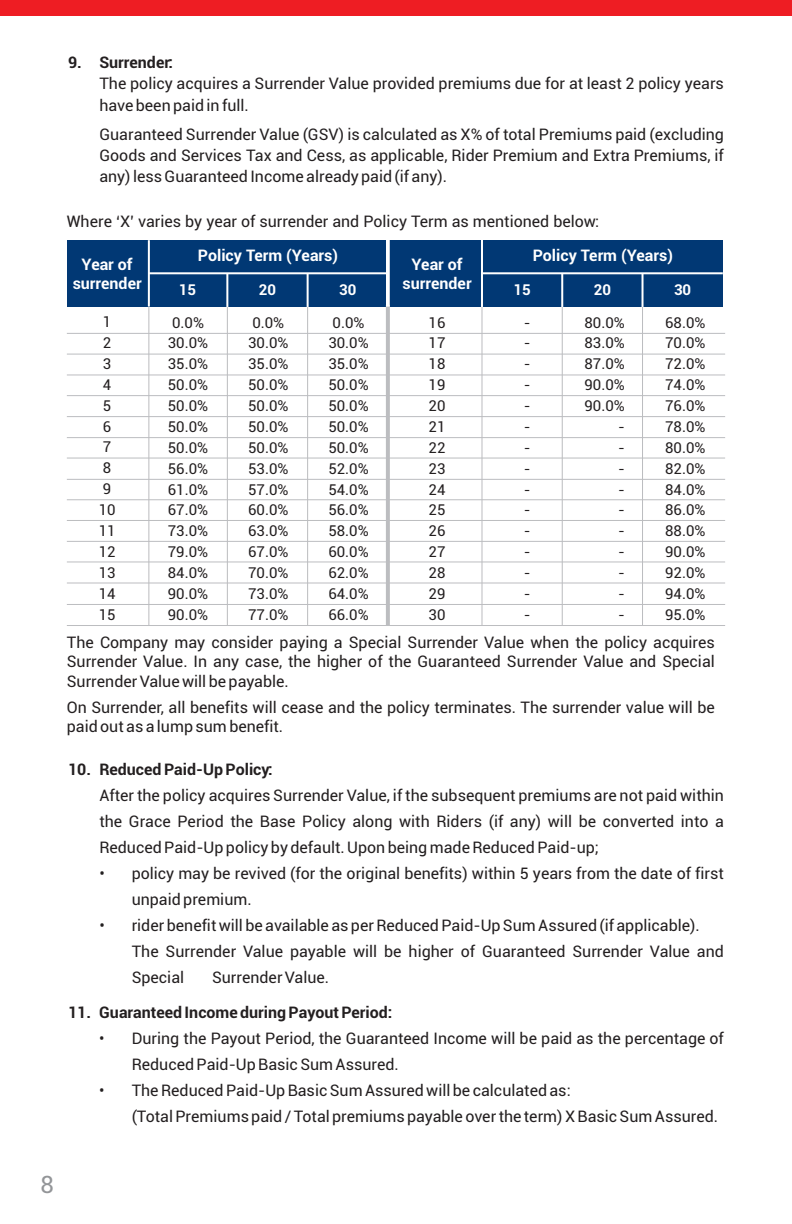
<style>
.page{position:relative;width:792px;height:1224px;background:#fff}
.page>*{position:absolute;margin:0;border:0;box-sizing:border-box;transform-origin:0 0}
.t1{font:24px "Roboto";color:#939598}
.t2{font:16px/26px "Roboto";color:#231f20}
.t3{font:700 16px "Roboto";color:#231f20}
.t4{font:700 16px/19.2px "Roboto";color:#fff;text-align:center}
.t5{font:15px/20.8px "Roboto";color:#231f20}
.t6{font:700 15px "Roboto";color:#fff}
</style>
<div class="page">
<div style="left:0;top:0;width:792px;height:15px;background:#ee1d23"></div>
<div style="left:67px;top:240px;width:656px;height:67px;background:#013874"></div>
<hr style="left:148px;top:307px;width:1px;height:318px;background:#bcbdc0">
<hr style="left:148px;top:240px;width:2px;height:67px;background:#fff">
<hr style="left:67px;top:333px;width:658px;height:1px;background:#bcbdc0">
<hr style="left:67px;top:354px;width:658px;height:1px;background:#bcbdc0">
<hr style="left:67px;top:374px;width:658px;height:1px;background:#bcbdc0">
<hr style="left:67px;top:395px;width:658px;height:1px;background:#bcbdc0">
<hr style="left:67px;top:416px;width:658px;height:1px;background:#bcbdc0">
<hr style="left:67px;top:437px;width:658px;height:1px;background:#bcbdc0">
<hr style="left:67px;top:458px;width:658px;height:1px;background:#bcbdc0">
<hr style="left:67px;top:479px;width:658px;height:1px;background:#bcbdc0">
<hr style="left:67px;top:499px;width:658px;height:1px;background:#bcbdc0">
<hr style="left:67px;top:520px;width:658px;height:1px;background:#bcbdc0">
<hr style="left:67px;top:541px;width:658px;height:1px;background:#bcbdc0">
<hr style="left:67px;top:561px;width:658px;height:1px;background:#bcbdc0">
<hr style="left:67px;top:583px;width:658px;height:1px;background:#bcbdc0">
<hr style="left:67px;top:604px;width:658px;height:1px;background:#bcbdc0">
<hr style="left:67px;top:625px;width:658px;height:1px;background:#bcbdc0">
<hr style="left:227px;top:307px;width:1px;height:319px;background:#bcbdc0">
<hr style="left:226px;top:273px;width:2px;height:34px;background:#fff">
<hr style="left:307px;top:307px;width:1px;height:319px;background:#bcbdc0">
<hr style="left:307px;top:273px;width:2px;height:34px;background:#fff">
<hr style="left:149px;top:272px;width:239px;height:2px;background:#fff">
<hr style="left:482px;top:272px;width:241px;height:2px;background:#fff">
<hr style="left:482px;top:307px;width:1px;height:319px;background:#bcbdc0">
<hr style="left:562px;top:307px;width:1px;height:319px;background:#bcbdc0">
<hr style="left:561px;top:273px;width:2px;height:34px;background:#fff">
<hr style="left:642px;top:307px;width:1px;height:319px;background:#bcbdc0">
<hr style="left:642px;top:273px;width:2px;height:34px;background:#fff">
<hr style="left:481px;top:239px;width:2px;height:68px;background:#fff">
<hr style="left:386px;top:305px;width:4px;height:321px;background:#bcbdc0">
<svg style="left:385px;top:240px;width:5px;height:67px"></svg>
<p class="t3" style="left:68px;top:56px;width:106px">9. Surrender:</p>
<p class="t2" style="left:99px;top:75px;width:626px;line-height:21.2px">The policy acquires a Surrender Value provided premiums due for at least 2 policy years have been paid in full.</p>
<p class="t2" style="left:99px;top:125px;width:626px;line-height:21.2px;text-align:justify">Guaranteed Surrender Value (GSV) is calculated as X% of total Premiums paid (excluding Goods and Services Tax and Cess, as applicable, Rider Premium and Extra Premiums, if any) less Guaranteed Income already paid (if any).</p>
<p class="t2" style="left:67px;top:210px;width:534px">Where ‘X’ varies by year of surrender and Policy Term as mentioned below:</p>
<p class="t4" style="left:73px;top:256px;width:71px">Year of surrender</p>
<p class="t4" style="left:403px;top:256px;width:71px">Year of surrender</p>
<p class="t5" style="left:99px;top:313px;width:18px">1<br>2<br>3<br>4<br>5<br>6<br>7<br>8<br>9<br>10<br>11<br>12<br>13<br>14<br>15</p>
<p class="t5" style="left:168px;top:313px;width:42px">0.0%<br>30.0%<br>35.0%<br>50.0%<br>50.0%<br>50.0%<br>50.0%<br>56.0%<br>61.0%<br>67.0%<br>73.0%<br>79.0%<br>84.0%<br>90.0%<br>90.0%</p>
<p class="t5" style="left:248px;top:313px;width:42px">0.0%<br>30.0%<br>35.0%<br>50.0%<br>50.0%<br>50.0%<br>50.0%<br>53.0%<br>57.0%<br>60.0%<br>63.0%<br>67.0%<br>70.0%<br>73.0%<br>77.0%</p>
<p class="t5" style="left:328px;top:313px;width:42px">0.0%<br>30.0%<br>35.0%<br>50.0%<br>50.0%<br>50.0%<br>50.0%<br>52.0%<br>54.0%<br>56.0%<br>58.0%<br>60.0%<br>62.0%<br>64.0%<br>66.0%</p>
<p class="t5" style="left:429px;top:313px;width:18px;text-align:justify">16<br>17<br>18<br>19<br>20<br>21<br>22<br>23<br>24<br>25<br>26<br>27<br>28<br>29<br>30</p>
<p class="t5" style="left:665px;top:313px;width:42px;text-align:justify">68.0% 70.0% 72.0% 74.0% 76.0% 78.0% 80.0% 82.0% 84.0% 86.0% 88.0% 90.0% 92.0% 94.0% 95.0%</p>
<p class="t4" style="left:198px;top:247px;width:142px">Policy Term (Years)</p>
<p class="t4" style="left:533px;top:247px;width:142px">Policy Term (Years)</p>
<p class="t6" style="left:179px;top:284px;width:19px">15</p>
<p class="t6" style="left:259px;top:284px;width:19px">20</p>
<p class="t6" style="left:339px;top:284px;width:19px">30</p>
<p class="t6" style="left:514px;top:284px;width:19px">15</p>
<p class="t6" style="left:594px;top:284px;width:19px">20</p>
<p class="t6" style="left:674px;top:284px;width:19px">30</p>
<p class="t5" style="left:524px;top:313px;width:8px;text-align:justify">- - - - - - - - - - - - - - -</p>
<p class="t5" style="left:584px;top:313px;width:42px;text-align:right">80.0%<br>83.0%<br>87.0%<br>90.0%<br>90.0% -<br>-<br>-<br>-<br>-<br>-<br>-<br>-<br>-<br>-</p>
<p class="t2" style="left:67px;top:635px;width:650px;line-height:19.2px;text-align:justify">The Company may consider paying a Special Surrender Value when the policy acquires Surrender Value. In any case, the higher of the Guaranteed Surrender Value and Special Surrender Value will be payable.</p>
<p class="t2" style="left:67px;top:699px;width:649px;line-height:19.2px">On Surrender, all benefits will cease and the policy terminates. The surrender value will be paid out as a lump sum benefit.</p>
<p class="t3" style="left:68px;top:763px;width:206px">10. Reduced Paid-Up Policy:</p>
<p class="t2" style="left:99px;top:784px;width:626px;text-align:justify">After the policy acquires Surrender Value, if the subsequent premiums are not paid within the Grace Period the Base Policy along with Riders (if any) will be converted into a Reduced Paid-Up policy by default. Upon being made Reduced Paid-up;</p>
<p class="t2" style="left:132px;top:862px;width:594px;text-indent:-32px">• policy may be revived (for the original benefits) within 5 years from the date of first unpaid premium.</p>
<p class="t2" style="left:132px;top:914px;width:594px;text-indent:-32px">• rider benefit will be available as per Reduced Paid-Up Sum Assured (if applicable).<br>The Surrender Value payable will be higher of Guaranteed Surrender Value and<br>Special</p>
<p class="t2" style="left:212px;top:966px;width:119px">Surrender Value.</p>
<p class="t3" style="left:68px;top:1006px;width:326px">11. Guaranteed Income during Payout Period:</p>
<p class="t2" style="left:132px;top:1027px;width:594px;text-indent:-32px">• During the Payout Period, the Guaranteed Income will be paid as the percentage of<br>Reduced Paid-Up Basic Sum Assured.</p>
<p class="t2" style="left:132px;top:1079px;width:588px;text-indent:-32px">• The Reduced Paid-Up Basic Sum Assured will be calculated as:<br>(Total Premiums paid / Total premiums payable over the term) X Basic Sum Assured.</p>
<h1 class="t1" style="left:41px;top:1175px;width:15px">8</h1>
</div>
